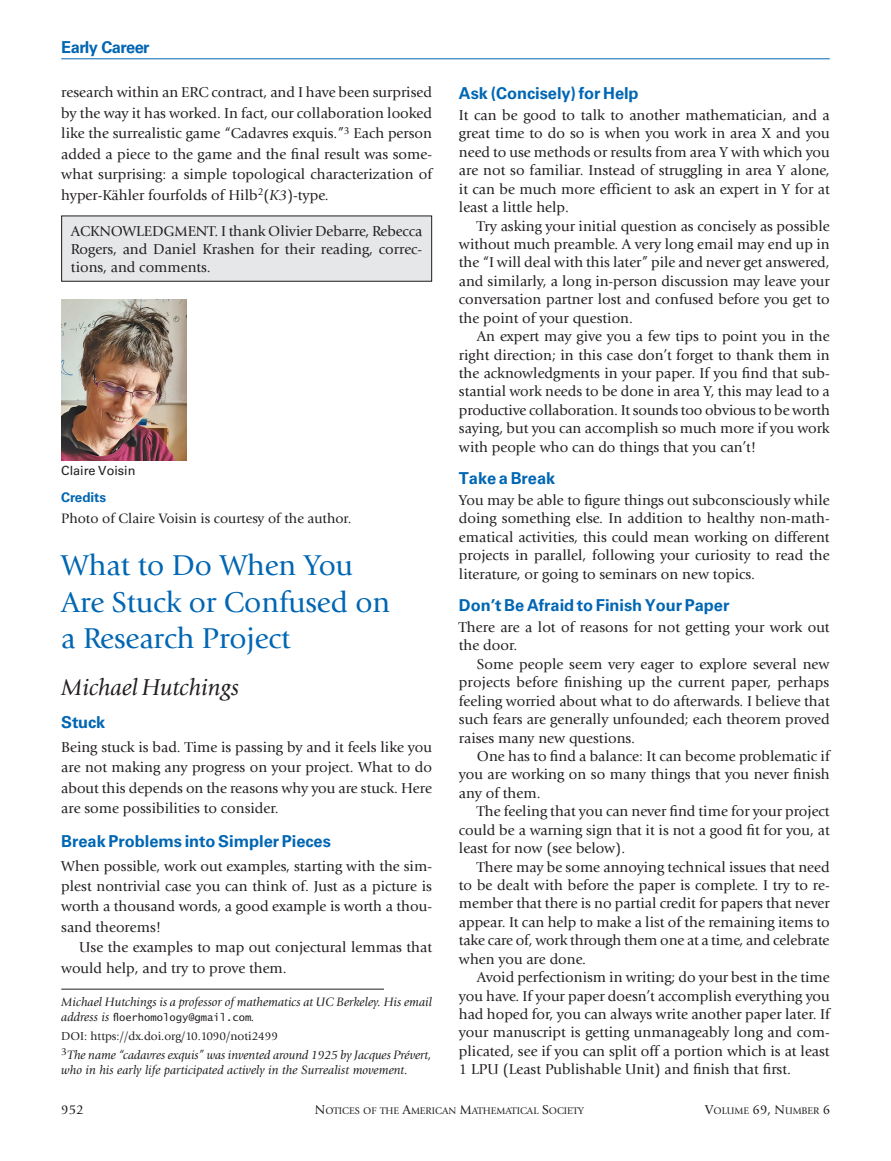
<style>
.page{position:relative;width:891px;height:1161px;background:#fff}
.page>*{position:absolute;margin:0;border:0;box-sizing:border-box;transform-origin:0 0}
.t1{font:29.85px/36.9px "Giovanni Std";letter-spacing:-.005em;color:#0166b3}
.t2{font:italic 23.85px "Giovanni Std";letter-spacing:-.005em;color:#231f20}
.t3{font:700 16.5px "Univers LT Std";letter-spacing:-.005em;color:#0166b3}
.t4{font:700 16.5px "Univers LT Std";letter-spacing:-.03em;color:#0166b3}
.t5{font:15px/18.5px "Giovanni Std";color:#231f20;text-align:justify}
.t6{font:14.25px "Giovanni Std";color:#231f20}
.t7{font:700 13.5px "Univers LT Std";letter-spacing:-.005em;color:#0166b3}
.t8{font:13.5px "Giovanni Std";color:#231f20}
.t9{font:italic 12.75px/15px "Giovanni Std";color:#231f20}
.t10{font:12.75px "Univers LT Std";letter-spacing:-.005em;color:#231f20}
.t11{font:12px "Giovanni Std";color:#231f20}
.t12{font:10.5px "Lucida Sans Typewriter";color:#231f20}
.t13{font:10.05px "Giovanni Std";color:#231f20}
.s1{font-style:italic}
.s2{font-family:"Giovanni Std";font-style:italic;font-size:12.75px}
.s3{font-size:13.5px}
</style>
<div class="page">
<hr style="left:61px;top:58px;width:769px;height:1px;background:#0166b3">
<hr style="left:61px;top:989px;width:323px;height:1px;background:#231f20">
<div style="left:62px;top:216px;width:370px;height:65px;background:#e6e7e9"></div>
<div style="left:61px;top:216px;width:371px;height:66px;border:1px solid #231f20"></div>
<img style="left:61px;top:300px;width:126px;height:161px">
<p class="t4" style="left:61px;top:38px;width:90px">Early Career</p>
<p class="t5" style="left:61px;top:82px;width:372px;line-height:20.4px">research within an ERC contract, and I have been surprised by the way it has worked. In fact, our collaboration looked like the surrealistic game “Cadavres exquis.”<sup>3</sup> Each person added a piece to the game and the final result was some&shy;what surprising: a simple topological characterization of hyper-Kähler fourfolds of Hilb<sup>2</sup>(<span class="s1">K3</span>)-type.</p>
<p class="t5" style="left:71px;top:222px;width:353px;line-height:18px">ACKNOWLEDGMENT. I thank Olivier Debarre, Rebecca Rogers, and Daniel Krashen for their reading, correc&shy;tions, and comments.</p>
<p class="t10" style="left:61px;top:463px;width:76px">Claire Voisin</p>
<p class="t7" style="left:61px;top:490px;width:46px">Credits</p>
<p class="t6" style="left:61px;top:510px;width:292px">Photo of Claire Voisin is courtesy of the author.</p>
<h1 class="t1" style="left:61px;top:547px;width:330px">What to Do When You<br>Are Stuck or Confused on a Research Project</h1>
<h2 class="t2" style="left:61px;top:674px;width:179px">Michael Hutchings</h2>
<p class="t3" style="left:61px;top:713px;width:45px">Stuck</p>
<p class="t5" style="left:61px;top:737px;width:372px;line-height:20.4px">Being stuck is bad. Time is passing by and it feels like you are not making any progress on your project. What to do about this depends on the reasons why you are stuck. Here are some possibilities to consider.</p>
<p class="t3" style="left:61px;top:832px;width:271px">Break Problems into Simpler Pieces</p>
<p class="t5" style="left:61px;top:856px;width:372px;line-height:20.4px">When possible, work out examples, starting with the sim&shy;plest nontrivial case you can think of. Just as a picture is worth a thousand words, a good example is worth a thou&shy;sand theorems!</p>
<p class="t5" style="left:61px;top:937px;width:372px;line-height:20.4px;text-indent:18px">Use the examples to map out conjectural lemmas that would help, and try to prove them.</p>
<p class="t9" style="left:61px;top:994px;width:372px">Michael Hutchings is a professor of mathematics at UC Berkeley. His email</p>
<p class="t12" style="left:61px;top:1011px;width:195px"><span class="s2">address is</span> floerhomology@gmail.com<span class="s2">.</span></p>
<p class="t11" style="left:61px;top:1029px;width:219px">DOI: https://dx.doi.org/10.1090/noti2499</p>
<p class="t9" style="left:61px;top:1048px;width:372px"><sup>3</sup>The name “cadavres exquis” was invented around 1925 by Jacques Prévert, who in his early life participated actively in the Surrealist movement.</p>
<p class="t3" style="left:459px;top:83px;width:181px">Ask (Concisely) for Help</p>
<p class="t5" style="left:459px;top:106px;width:372px">It can be good to talk to another mathematician, and a great time to do so is when you work in area X and you need to use methods or results from area Y with which you are not so familiar. Instead of struggling in area Y alone, it can be much more efficient to ask an expert in Y for at least a little help.</p>
<p class="t5" style="left:459px;top:217px;width:372px;text-indent:18px">Try asking your initial question as concisely as possible without much preamble. A very long email may end up in the “I will deal with this later” pile and never get answered, and similarly, a long in-person discussion may leave your conversation partner lost and confused before you get to the point of your question.</p>
<p class="t5" style="left:459px;top:327px;width:372px;text-indent:18px">An expert may give you a few tips to point you in the right direction; in this case don’t forget to thank them in the acknowledgments in your paper. If you find that sub&shy;stantial work needs to be done in area Y, this may lead to a productive collaboration. It sounds too obvious to be worth saying, but you can accomplish so much more if you work with people who can do things that you can’t!</p>
<p class="t3" style="left:459px;top:468px;width:98px">Take a Break</p>
<p class="t5" style="left:459px;top:491px;width:372px">You may be able to figure things out subconsciously while doing something else. In addition to healthy non-math&shy;ematical activities, this could mean working on different projects in parallel, following your curiosity to read the literature, or going to seminars on new topics.</p>
<p class="t3" style="left:459px;top:595px;width:272px">Don’t Be Afraid to Finish Your Paper</p>
<p class="t5" style="left:459px;top:618px;width:372px">There are a lot of reasons for not getting your work out the door.</p>
<p class="t5" style="left:459px;top:655px;width:372px;text-indent:18px">Some people seem very eager to explore several new projects before finishing up the current paper, perhaps feeling worried about what to do afterwards. I believe that such fears are generally unfounded; each theorem proved raises many new questions.</p>
<p class="t5" style="left:459px;top:747px;width:372px;text-indent:18px">One has to find a balance: It can become problematic if you are working on so many things that you never finish any of them.</p>
<p class="t5" style="left:459px;top:802px;width:372px;text-indent:18px">The feeling that you can never find time for your project could be a warning sign that it is not a good fit for you, at least for now (see below).</p>
<p class="t5" style="left:459px;top:858px;width:372px;text-indent:18px">There may be some annoying technical issues that need to be dealt with before the paper is complete. I try to re&shy;member that there is no partial credit for papers that never appear. It can help to make a list of the remaining items to take care of, work through them one at a time, and celebrate when you are done.</p>
<p class="t5" style="left:459px;top:968px;width:372px;text-indent:18px">Avoid perfectionism in writing; do your best in the time you have. If your paper doesn’t accomplish everything you had hoped for, you can always write another paper later. If your manuscript is getting unmanageably long and com&shy;plicated, see if you can split off a portion which is at least 1 LPU (Least Publishable Unit) and finish that first.</p>
<p class="t8" style="left:61px;top:1102px;width:24px">952</p>
<p class="t13" style="left:315px;top:1105px;width:271px"><span class="s3">N</span>OTICES OF THE <span class="s3">A</span>MERICAN <span class="s3">M</span>ATHEMATICAL <span class="s3">S</span>OCIETY</p>
<p class="t13" style="left:705px;top:1105px;width:127px"><span class="s3">V</span>OLUME <span class="s3">69, N</span>UMBER <span class="s3">6</span></p>
</div>
